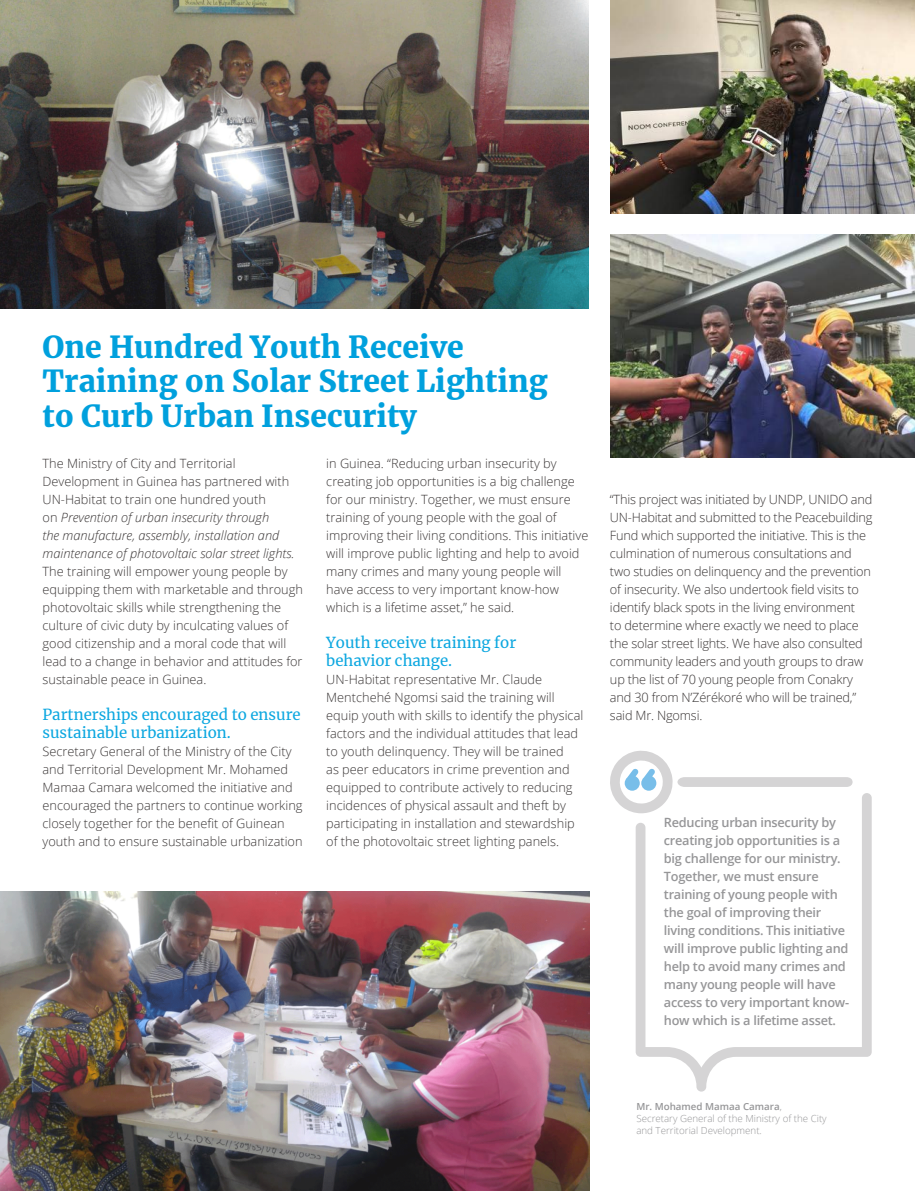
<style>
.page{position:relative;width:915px;height:1191px;background:#fff}
.page>*{position:absolute;margin:0;border:0;box-sizing:border-box;transform-origin:0 0}
.t1{font:900 30px/34.5px "Merriweather";color:#00a0dd}
.t2{font:15px/18px "Merriweather";color:#0ca7e0}
.t3{font:300 12.75px/18px "Open Sans";color:#393535}
.t4{font:600 12.75px/18px "Open Sans";letter-spacing:-.02em;color:#969698}
.t5{font:italic 300 12.75px/18px "Open Sans";color:#393535}
.t6{font:300 9.75px/12px "Open Sans";color:#969698}
.s1{font-style:normal}
.s2{font-weight:600}
</style>
<div class="page">
<svg style="left:610px;top:750px;width:242px;height:63px"></svg>
<svg style="left:635px;top:793px;width:236px;height:298px"></svg>
<img style="left:610px;top:0;width:304px;height:214px">
<img style="left:610px;top:234px;width:304px;height:224px">
<img style="left:0;top:891px;width:588px;height:300px">
<img style="left:0;top:0;width:588px;height:309px">
<h1 class="t1" style="left:43px;top:329px;width:506px">One Hundred Youth Receive<br>Training on Solar Street Lighting to Curb Urban Insecurity</h1>
<p class="t5" style="left:43px;top:454px;width:253px"><span class="s1">The Ministry of City and Territorial Development in Guinea has partnered with UN-Habitat to train one hundred youth<br>on</span> Prevention of urban insecurity through<br>the manufacture, assembly, installation and maintenance of photovoltaic solar street lights.</p>
<p class="t3" style="left:43px;top:562px;width:262px">The training will empower young people by equipping them with marketable and through photovoltaic skills while strengthening the culture of civic duty by inculcating values of good citizenship and a moral code that will lead to a change in behavior and attitudes for sustainable peace in Guinea.</p>
<p class="t2" style="left:43px;top:705px;width:259px">Partnerships encouraged to ensure sustainable urbanization.</p>
<p class="t3" style="left:43px;top:742px;width:261px">Secretary General of the Ministry of the City and Territorial Development Mr. Mohamed Mamaa Camara welcomed the initiative and encouraged the partners to continue working closely together for the benefit of Guinean youth and to ensure sustainable urbanization</p>
<p class="t3" style="left:326px;top:454px;width:263px">in Guinea. “Reducing urban insecurity by creating job opportunities is a big challenge for our ministry. Together, we must ensure training of young people with the goal of improving their living conditions. This initiative will improve public lighting and help to avoid many crimes and many young people will have access to very important know-how which is a lifetime asset,” he said.</p>
<p class="t2" style="left:326px;top:633px;width:191px">Youth receive training for behavior change.</p>
<p class="t3" style="left:326px;top:670px;width:258px">UN-Habitat representative Mr. Claude Mentchehé Ngomsi said the training will equip youth with skills to identify the physical factors and the individual attitudes that lead to youth delinquency. They will be trained<br>as peer educators in crime prevention and equipped to contribute actively to reducing incidences of physical assault and theft by participating in installation and stewardship of the photovoltaic street lighting panels.</p>
<p class="t3" style="left:609px;top:490px;width:264px">“This project was initiated by UNDP, UNIDO and UN-Habitat and submitted to the Peacebuilding Fund which supported the initiative. This is the culmination of numerous consultations and two studies on delinquency and the prevention of insecurity. We also undertook field visits to identify black spots in the living environment<br>to determine where exactly we need to place the solar street lights. We have also consulted community leaders and youth groups to draw up the list of 70 young people from Conakry and 30 from N’Zérékoré who will be trained,” said Mr. Ngomsi.</p>
<p class="t4" style="left:663px;top:813px;width:187px">Reducing urban insecurity by creating job opportunities is a big challenge for our ministry.<br>Together, we must ensure training of young people with the goal of improving their living conditions. This initiative will improve public lighting and help to avoid many crimes and many young people will have access to very important know&shy;how which is a lifetime asset.</p>
<p class="t6" style="left:636px;top:1100px;width:192px"><span class="s2">Mr. Mohamed Mamaa Camara</span>,<br>Secretary General of the Ministry of the City and Territorial Development.</p>
</div>
